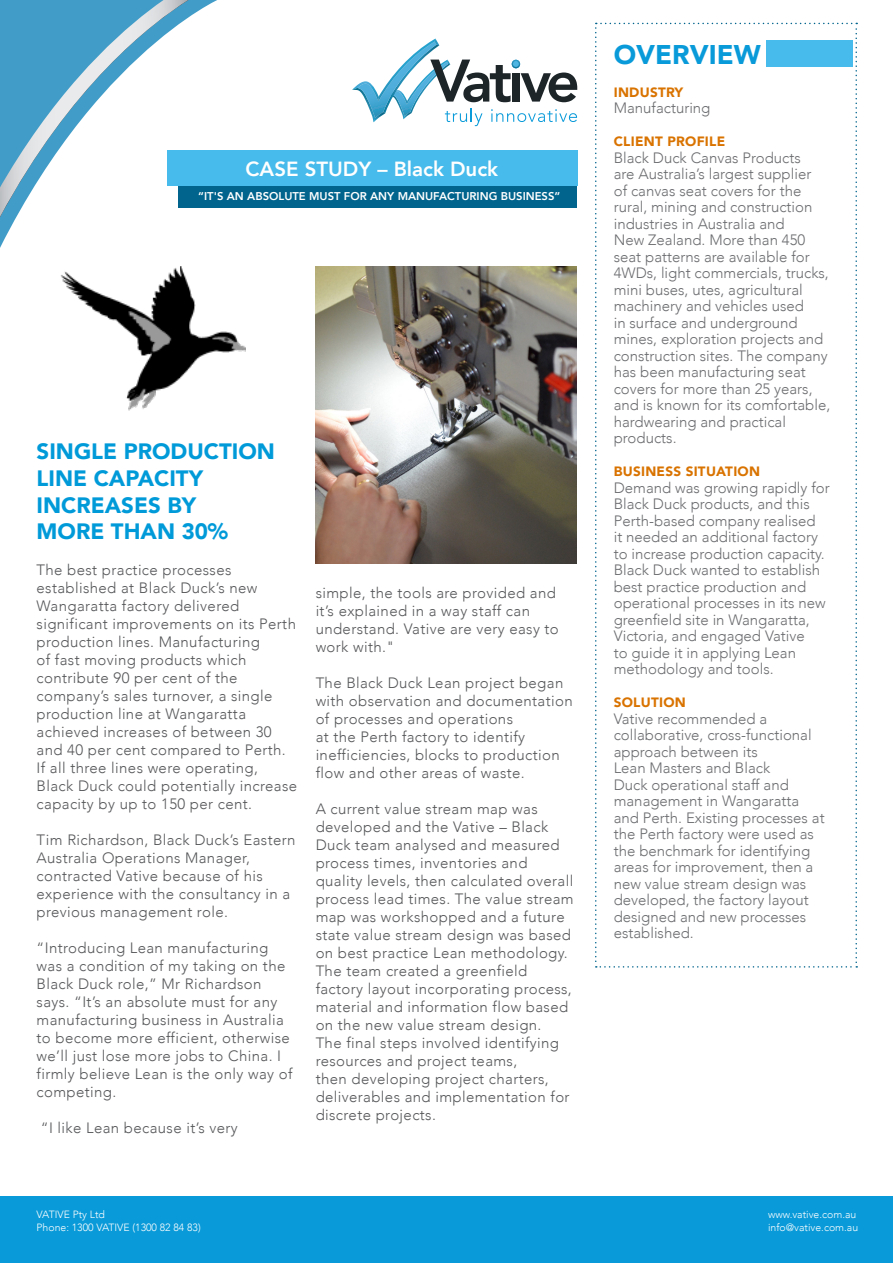
<style>
.page{position:relative;width:893px;height:1263px;background:#fff}
.page>*{position:absolute;margin:0;border:0;box-sizing:border-box;transform-origin:0 0}
.Paragraph_Style_2{font:900 27px "Avenir";color:#089ad9}
.t1{font:900 22.2px/26.7px "Avenir";color:#009ad9}
.t2{font:800 20.4px "Avenir";color:#fff}
.no_hypernation_conte{font:300 15px/18px "Avenir";letter-spacing:.025em;color:#57585a}
.Paragraph_Style_2-2{font:300 15px/16.5px "Avenir";color:#6c6d70}
.Paragraph_Style_2-3{font:900 13.5px "Avenir";letter-spacing:.02em;color:#d97300}
.t3{font:800 11.25px "Avenir";color:#fff}
.t4{font:300 10.5px "Avenir";color:#fff}
</style>
<div class="page">
<img style="left:69px;top:289px;width:177px;height:122px">
<svg style="left:595px;top:23px;width:262px;height:945px"></svg>
<svg style="left:352px;top:39px;width:225px;height:87px"></svg>
<div style="left:766px;top:40px;width:87px;height:27px;background:#47bbeb"></div>
<div style="left:0;top:1196px;width:893px;height:67px;background:#089ad9"></div>
<div style="left:178px;top:186px;width:399px;height:21px;background:#00648d"></div>
<div style="left:167px;top:150px;width:410px;height:36px;background:#47bbeb"></div>
<svg style="left:62px;top:0;width:159px;height:289px"></svg>
<img style="left:60px;top:0;width:150px;height:279px">
<svg style="left:0;top:0;width:199px;height:270px"></svg>
<img style="left:316px;top:266px;width:261px;height:298px">
<p class="t2" style="left:246px;top:153px;width:254px">CASE STUDY – Black Duck</p>
<p class="t3" style="left:198px;top:187px;width:364px">“IT'S AN ABSOLUTE MUST FOR ANY MANUFACTURING BUSINESS”</p>
<p class="t1" style="left:37px;top:438px;width:240px">SINGLE PRODUCTION<br>LINE CAPACITY<br>INCREASES BY<br>MORE THAN 30%</p>
<p class="no_hypernation_conte" style="left:37px;top:561px;width:262px">The best practice processes established at Black Duck’s new<br>Wangaratta factory delivered significant improvements on its Perth production lines. Manufacturing<br>of fast moving products which contribute 90 per cent of the company’s sales turnover, a single production line at Wangaratta achieved increases of between 30 and 40 per cent compared to Perth.<br>If all three lines were operating,<br>Black Duck could potentially increase capacity by up to 150 per cent.</p>
<p class="no_hypernation_conte" style="left:37px;top:831px;width:260px">Tim Richardson, Black Duck’s Eastern Australia Operations Manager, contracted Vative because of his experience with the consultancy in a previous management role.</p>
<p class="no_hypernation_conte" style="left:37px;top:939px;width:257px">“Introducing Lean manufacturing was a condition of my taking on the<br>Black Duck role,” Mr Richardson says. “It’s an absolute must for any manufacturing business in Australia to become more efficient, otherwise we’ll just lose more jobs to China. I firmly believe Lean is the only way of competing.</p>
<p class="no_hypernation_conte" style="left:41px;top:1119px;width:198px">“I like Lean because it’s very</p>
<p class="no_hypernation_conte" style="left:316px;top:583px;width:245px">simple, the tools are provided and it’s explained in a way staff can understand. Vative are very easy to work with."</p>
<p class="no_hypernation_conte" style="left:316px;top:673px;width:258px">The Black Duck Lean project began with observation and documentation of processes and operations<br>at the Perth factory to identify inefficiencies, blocks to production flow and other areas of waste.</p>
<p class="no_hypernation_conte" style="left:316px;top:799px;width:259px">A current value stream map was developed and the Vative – Black Duck team analysed and measured process times, inventories and quality levels, then calculated overall process lead times. The value stream map was workshopped and a future state value stream design was based on best practice Lean methodology.</p>
<p class="no_hypernation_conte" style="left:316px;top:961px;width:258px">The team created a greenfield factory layout incorporating process, material and information flow based on the new value stream design.<br>The final steps involved identifying resources and project teams,<br>then developing project charters, deliverables and implementation for discrete projects.</p>
<p class="t4" style="left:37px;top:1208px;width:70px">VATIVE Pty Ltd</p>
<p class="t4" style="left:37px;top:1221px;width:166px">Phone: 1300 VATIVE (1300 82 84 83)</p>
<p class="Paragraph_Style_2" style="left:614px;top:31px;width:148px">OVERVIEW</p>
<p class="Paragraph_Style_2-3" style="left:614px;top:80px;width:71px">INDUSTRY</p>
<p class="Paragraph_Style_2-2" style="left:614px;top:100px;width:98px">Manufacturing</p>
<p class="Paragraph_Style_2-3" style="left:614px;top:130px;width:113px">CLIENT PROFILE</p>
<p class="Paragraph_Style_2-2" style="left:614px;top:149px;width:218px">Black Duck Canvas Products<br>are Australia’s largest supplier<br>of canvas seat covers for the rural, mining and construction industries in Australia and<br>New Zealand. More than 450 seat patterns are available for<br>4WDs, light commercials, trucks, mini buses, utes, agricultural machinery and vehicles used<br>in surface and underground mines, exploration projects and construction sites. The company has been manufacturing seat covers for more than 25 years, and is known for its comfortable, hardwearing and practical products.</p>
<p class="Paragraph_Style_2-3" style="left:614px;top:460px;width:148px">BUSINESS SITUATION</p>
<p class="Paragraph_Style_2-2" style="left:614px;top:479px;width:217px">Demand was growing rapidly for<br>Black Duck products, and this<br>Perth-based company realised<br>it needed an additional factory to increase production capacity.<br>Black Duck wanted to establish best practice production and operational processes in its new greenfield site in Wangaratta,<br>Victoria, and engaged Vative<br>to guide it in applying Lean methodology and tools.</p>
<p class="Paragraph_Style_2-3" style="left:614px;top:691px;width:74px">SOLUTION</p>
<p class="Paragraph_Style_2-2" style="left:614px;top:710px;width:212px">Vative recommended a collaborative, cross-functional approach between its<br>Lean Masters and Black<br>Duck operational staff and management in Wangaratta and Perth. Existing processes at the Perth factory were used as the benchmark for identifying areas for improvement, then a new value stream design was developed, the factory layout designed and new processes established.</p>
<p class="t4" style="left:768px;top:1208px;width:90px">www.vative.com.au</p>
<p class="t4" style="left:768px;top:1221px;width:92px">info@vative.com.au</p>
</div>
